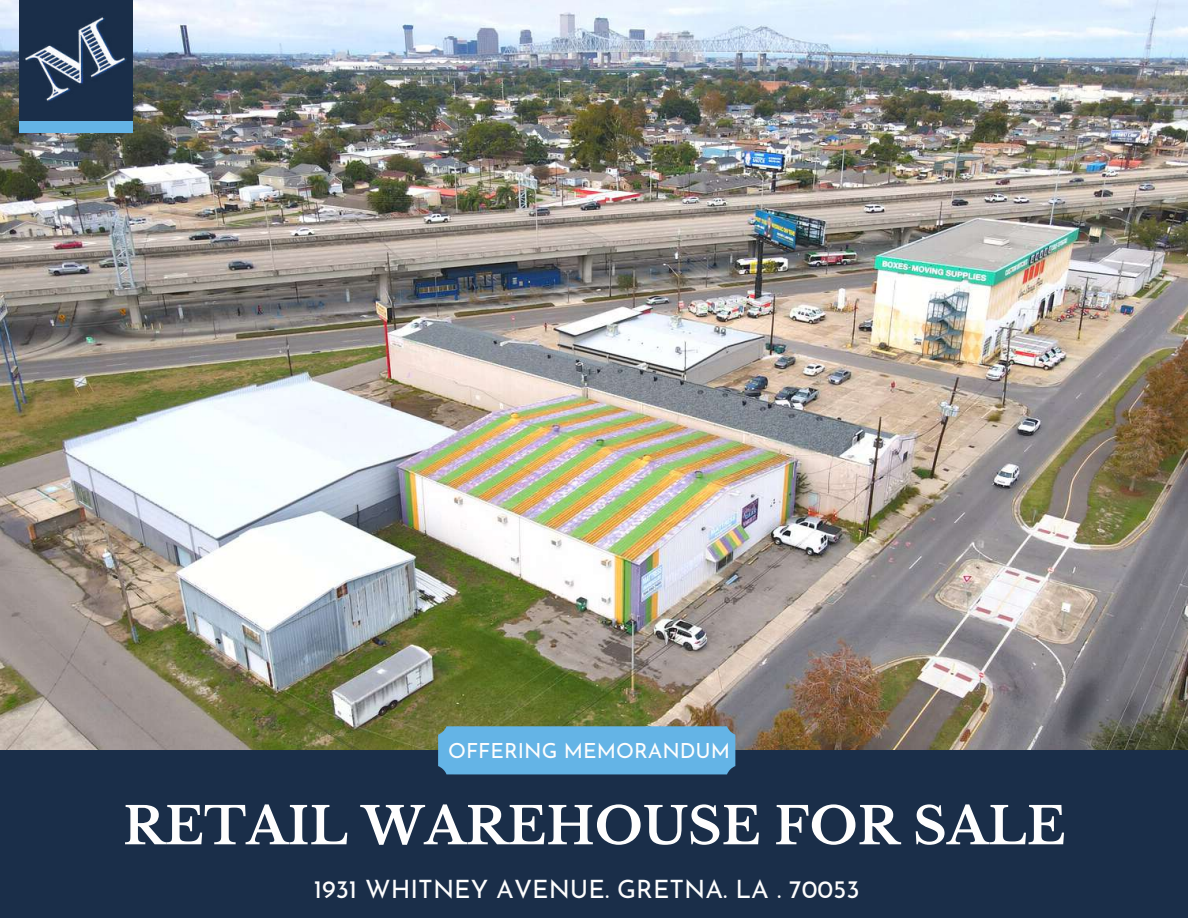
<style>
.page{position:relative;width:1188px;height:918px;background:#fff}
.page>*{position:absolute;margin:0;border:0;box-sizing:border-box;transform-origin:0 0}
.t1{font:700 51.15px "Libre Baskerville";color:#fefefe}
.t2{font:25.35px "Josefin Sans";color:#fefefe}
.t3{font:20.85px "Josefin Sans";color:#fefefe}
</style>
<div class="page">
<img style="left:0;top:0;width:1188px;height:750px">
<div style="left:0;top:750px;width:1188px;height:168px;background:#1a2e49"></div>
<div style="left:438px;top:726px;width:297px;height:48px;background:#64b4e6"></div>
<div style="left:709px;top:731px;width:19px;height:19px;background:#64b4e6;border-radius:50%"></div>
<div style="left:709px;top:750px;width:19px;height:20px;background:#64b4e6;border-radius:50%"></div>
<div style="left:442px;top:750px;width:19px;height:20px;background:#64b4e6;border-radius:50%"></div>
<div style="left:445px;top:731px;width:19px;height:19px;background:#64b4e6;border-radius:50%"></div>
<img style="left:0;top:0;width:165px;height:150px">
<p class="t3" style="left:448px;top:743px;width:283px">OFFERING MEMORANDUM</p>
<h1 class="t1" style="left:123px;top:795px;width:944px">RETAIL WAREHOUSE FOR SALE</h1>
<p class="t2" style="left:314px;top:879px;width:548px">1931 WHITNEY AVENUE. GRETNA. LA . 70053</p>
</div>
